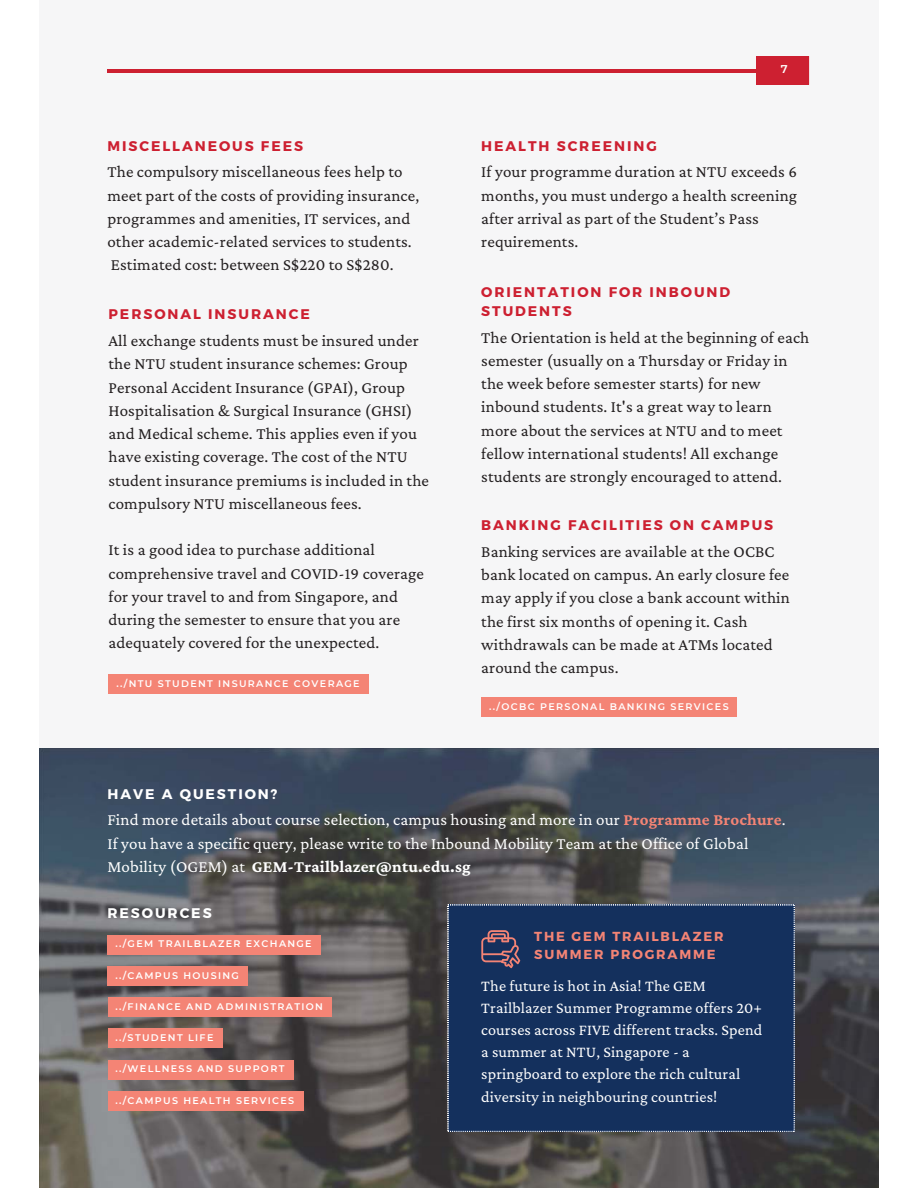
<style>
.page{position:relative;width:918px;height:1188px;background:#fff}
.page>*{position:absolute;margin:0;border:0;box-sizing:border-box;transform-origin:0 0}
.t1{font:16.95px/23.2px "Crimson Pro";letter-spacing:.01em;color:#231f20}
.t2{font:16.95px/23.2px "Crimson Pro";letter-spacing:.01em;color:#fff}
.t3{font:16.05px/22.2px "Crimson Pro";letter-spacing:.01em;color:#fff}
.t4{font:700 13.95px/19px "Montserrat";letter-spacing:.14em;color:#cd2031}
.t5{font:700 13.95px "Montserrat";letter-spacing:.14em;color:#fff}
.t6{font:700 13.05px/18px "Montserrat";letter-spacing:.14em;color:#f48475}
.t7{font:600 11.25px "Montserrat";color:#fff}
.t8{font:600 9.6px "Montserrat";letter-spacing:.14em;color:#fff}
.s1{font-weight:700;color:#f48475}
.s2{font-weight:700}
</style>
<div class="page">
<div style="left:39px;top:0;width:840px;height:1187px;background:#f6f6f7"></div>
<hr style="left:107px;top:69px;width:702px;height:3px;background:#cd2031">
<img style="left:39px;top:749px;width:840px;height:438px">
<div style="left:756px;top:56px;width:53px;height:29px;background:#cd2031"></div>
<div style="left:448px;top:905px;width:347px;height:227px;background:#14305d"></div>
<svg style="left:481px;top:930px;width:39px;height:38px"></svg>
<div style="left:109px;top:674px;width:260px;height:20px;background:#f48475"></div>
<div style="left:482px;top:697px;width:255px;height:20px;background:#f48475"></div>
<div style="left:108px;top:935px;width:213px;height:19px;background:#f48475"></div>
<div style="left:108px;top:966px;width:140px;height:20px;background:#f48475"></div>
<div style="left:108px;top:997px;width:224px;height:20px;background:#f48475"></div>
<div style="left:108px;top:1029px;width:114px;height:19px;background:#f48475"></div>
<div style="left:108px;top:1060px;width:186px;height:19px;background:#f48475"></div>
<div style="left:108px;top:1091px;width:195px;height:20px;background:#f48475"></div>
<p class="t4" style="left:107px;top:136px;width:197px">MISCELLANEOUS FEES</p>
<p class="t1" style="left:107px;top:160px;width:313px">The compulsory miscellaneous fees help to meet part of the costs of providing insurance, programmes and amenities, IT services, and other academic-related services to students.<br>Estimated cost: between S$220 to S$280.</p>
<p class="t4" style="left:108px;top:304px;width:203px">PERSONAL INSURANCE</p>
<p class="t1" style="left:108px;top:329px;width:322px">All exchange students must be insured under the NTU student insurance schemes: Group Personal Accident Insurance (GPAI), Group Hospitalisation &amp; Surgical Insurance (GHSI) and Medical scheme. This applies even if you have existing coverage. The cost of the NTU student insurance premiums is included in the compulsory NTU miscellaneous fees.</p>
<p class="t1" style="left:108px;top:538px;width:317px">It is a good idea to purchase additional comprehensive travel and COVID-19 coverage for your travel to and from Singapore, and during the semester to ensure that you are adequately covered for the unexpected.</p>
<p class="t8" style="left:116px;top:677px;width:245px">../NTU STUDENT INSURANCE COVERAGE</p>
<p class="t5" style="left:107px;top:785px;width:172px">HAVE A QUESTION?</p>
<p class="t7" style="left:781px;top:63px;width:8px">7</p>
<p class="t4" style="left:481px;top:136px;width:177px">HEALTH SCREENING</p>
<p class="t1" style="left:481px;top:160px;width:317px">If your programme duration at NTU exceeds 6 months, you must undergo a health screening after arrival as part of the Student’s Pass requirements.</p>
<p class="t4" style="left:481px;top:282px;width:251px">ORIENTATION FOR INBOUND<br>STUDENTS</p>
<p class="t1" style="left:481px;top:325px;width:330px">The Orientation is held at the beginning of each semester (usually on a Thursday or Friday in the week before semester starts) for new inbound students. It's a great way to learn more about the services at NTU and to meet fellow international students! All exchange students are strongly encouraged to attend.</p>
<p class="t4" style="left:481px;top:515px;width:294px">BANKING FACILITIES ON CAMPUS</p>
<p class="t1" style="left:481px;top:540px;width:310px">Banking services are available at the OCBC bank located on campus. An early closure fee may apply if you close a bank account within the first six months of opening it. Cash withdrawals can be made at ATMs located around the campus.</p>
<p class="t8" style="left:489px;top:701px;width:241px">../OCBC PERSONAL BANKING SERVICES</p>
<p class="t2" style="left:107px;top:808px;width:680px">Find more details about course selection, campus housing and more in our <span class="s1">Programme Brochure</span>.<br>If you have a specific query, please write to the Inbound Mobility Team at the Office of Global<br>Mobility (OGEM) at <span class="s2">GEM-Trailblazer@ntu.edu.sg</span></p>
<p class="t5" style="left:107px;top:904px;width:106px">RESOURCES</p>
<p class="t8" style="left:115px;top:938px;width:198px">../GEM TRAILBLAZER EXCHANGE</p>
<p class="t8" style="left:115px;top:969px;width:125px">../CAMPUS HOUSING</p>
<p class="t8" style="left:115px;top:1001px;width:209px">../FINANCE AND ADMINISTRATION</p>
<p class="t8" style="left:115px;top:1032px;width:100px">../STUDENT LIFE</p>
<p class="t8" style="left:115px;top:1063px;width:171px">../WELLNESS AND SUPPORT</p>
<p class="t8" style="left:115px;top:1094px;width:180px">../CAMPUS HEALTH SERVICES</p>
<p class="t6" style="left:534px;top:927px;width:191px">THE GEM TRAILBLAZER<br>SUMMER PROGRAMME</p>
<p class="t3" style="left:481px;top:974px;width:283px">The future is hot in Asia! The GEM Trailblazer Summer Programme offers 20+ courses across FIVE different tracks. Spend a summer at NTU, Singapore - a springboard to explore the rich cultural diversity in neighbouring countries!</p>
</div>
